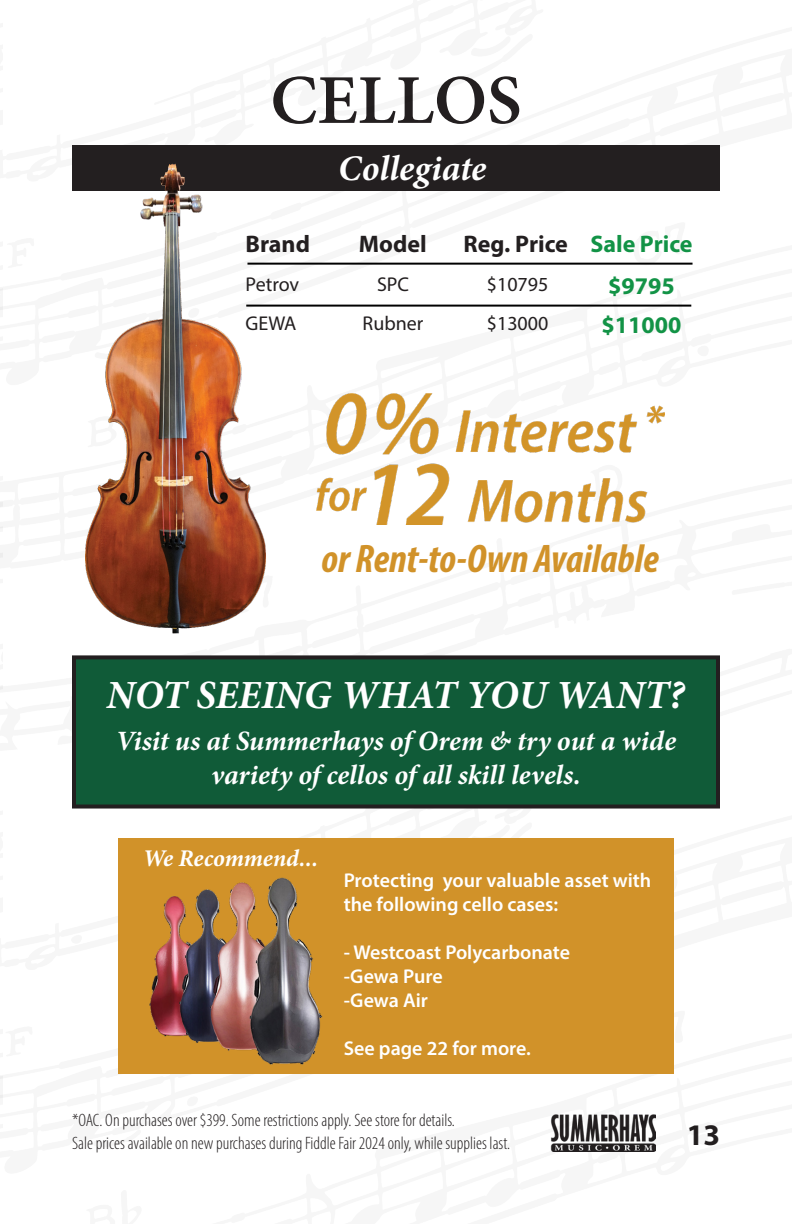
<style>
.page{position:relative;width:792px;height:1224px;background:#fff}
.page>*{position:absolute;margin:0;border:0;box-sizing:border-box;transform-origin:0 0}
.t1{font:600 70px "Minion Pro";color:#231f20}
.t2{font:italic 700 condensed 40px "Myriad Pro";color:#d19229}
.t3{font:italic 700 40px "Minion Pro";color:#fff}
.t4{font:italic 700 36px "Minion Pro";color:#fff}
.t5{font:700 30px "Myriad Pro";color:#231f20}
.t6{font:italic 700 28px/33.6px "Minion Pro";color:#fff;text-align:center}
.t7{font:700 24px "Myriad Pro";color:#129346}
.t8{font:700 24px "Myriad Pro";color:#231f20}
.t9{font:italic 700 24px "Minion Pro";letter-spacing:-.005em;color:#fff}
.t10{font:600 20px/24px "Myriad Pro";color:#fff}
.t11{font:20px "Myriad Pro";color:#231f20}
.t12{font:300 condensed 18px "Myriad Pro";color:#231f20}
</style>
<div class="page">
<img style="left:0;top:145px;width:720px;height:1007px">
<div style="left:72px;top:146px;width:648px;height:45px;background:#231f20"></div>
<div style="left:118px;top:838px;width:556px;height:235px;background:#d19229"></div>
<div style="left:74px;top:657px;width:644px;height:150px;background:#105b38"></div>
<div style="left:72px;top:655px;width:648px;height:154px;border:4px solid #231f20"></div>
<hr style="left:247px;top:263px;width:446px;height:2px;background:#000">
<hr style="left:246px;top:305px;width:445px;height:2px;background:#000">
<img style="left:149px;top:877px;width:174px;height:188px">
<img style="left:316px;top:393px;width:348px;height:131px">
<img style="left:83px;top:145px;width:188px;height:490px">
<p class="t1" style="left:270px;top:52px;width:253px">CELLOS</p>
<p class="t4" style="left:338px;top:143px;width:150px">Collegiate</p>
<p class="t8" style="left:246px;top:228px;width:66px">Brand</p>
<p class="t8" style="left:359px;top:228px;width:69px">Model</p>
<p class="t8" style="left:464px;top:228px;width:106px">Reg. Price</p>
<p class="t7" style="left:591px;top:228px;width:104px">Sale Price</p>
<p class="t11" style="left:246px;top:272px;width:55px">Petrov</p>
<p class="t11" style="left:377px;top:272px;width:34px">SPC</p>
<p class="t11" style="left:487px;top:272px;width:63px">$10795</p>
<p class="t7" style="left:608px;top:270px;width:68px">$9795</p>
<p class="t11" style="left:246px;top:311px;width:52px">GEWA</p>
<p class="t11" style="left:363px;top:311px;width:62px">Rubner</p>
<p class="t11" style="left:487px;top:311px;width:63px">$13000</p>
<p class="t7" style="left:602px;top:309px;width:81px">$11000</p>
<p class="t2" style="left:321px;top:534px;width:339px">or Rent-to-Own Available</p>
<p class="t3" style="left:107px;top:667px;width:579px">NOT SEEING WHAT YOU WANT?</p>
<p class="t6" style="left:116px;top:724px;width:562px">Visit us at Summerhays of Orem &amp; try out a wide variety of cellos of all skill levels.</p>
<p class="t9" style="left:143px;top:842px;width:177px">We Recommend...</p>
<p class="t10" style="left:344px;top:868px;width:309px">Protecting your valuable asset with the following cello cases:</p>
<p class="t10" style="left:344px;top:940px;width:228px">- Westcoast Polycarbonate</p>
<p class="t10" style="left:344px;top:964px;width:100px">-Gewa Pure</p>
<p class="t10" style="left:344px;top:988px;width:86px">-Gewa Air</p>
<p class="t10" style="left:344px;top:1036px;width:189px">See page 22 for more.</p>
<p class="t12" style="left:72px;top:1109px;width:385px">*OAC. On purchases over $399. Some restrictions apply. See store for details.</p>
<p class="t12" style="left:72px;top:1132px;width:440px">Sale prices available on new purchases during Fiddle Fair 2024 only, while supplies last.</p>
<h3 class="t5" style="left:687px;top:1115px;width:35px">13</h3>
</div>
